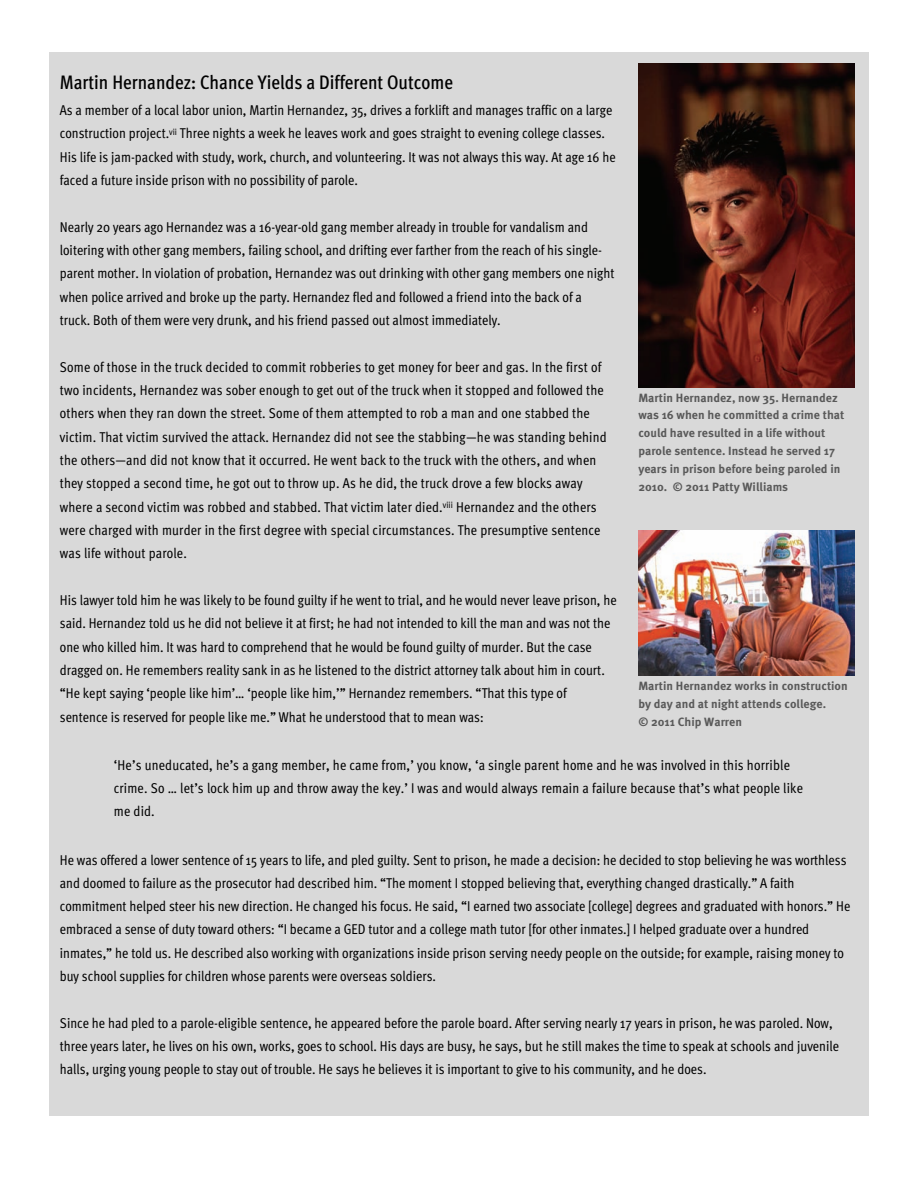
<style>
.page{position:relative;width:918px;height:1188px;background:#fff}
.page>*{position:absolute;margin:0;border:0;box-sizing:border-box;transform-origin:0 0}
.t1{font:500 condensed 19.5px "Meta Pro";color:#000}
.t2{font:condensed 14.25px/23.2px "Meta Pro";color:#000}
.t3{font:700 12px/17.9px "Meta Pro";color:#595959}
</style>
<div class="page">
<div style="left:49px;top:52px;width:820px;height:1064px;background:#d9d9d9"></div>
<img style="left:638px;top:63px;width:216px;height:325px">
<img style="left:638px;top:531px;width:216px;height:145px">
<h1 class="t1" style="left:60px;top:75px;width:395px">Martin Hernandez: Chance Yields a Different Outcome</h1>
<p class="t2" style="left:60px;top:100px;width:557px">As a member of a local labor union, Martin Hernandez, 35, drives a forklift and manages traffic on a large construction project.<sup>vii</sup> Three nights a week he leaves work and goes straight to evening college classes.<br>His life is jam-packed with study, work, church, and volunteering. It was not always this way. At age 16 he faced a future inside prison with no possibility of parole.</p>
<p class="t2" style="left:60px;top:216px;width:556px">Nearly 20 years ago Hernandez was a 16-year-old gang member already in trouble for vandalism and loitering with other gang members, failing school, and drifting ever farther from the reach of his single&shy;parent mother. In violation of probation, Hernandez was out drinking with other gang members one night when police arrived and broke up the party. Hernandez fled and followed a friend into the back of a truck. Both of them were very drunk, and his friend passed out almost immediately.</p>
<p class="t2" style="left:60px;top:356px;width:548px">Some of those in the truck decided to commit robberies to get money for beer and gas. In the first of two incidents, Hernandez was sober enough to get out of the truck when it stopped and followed the others when they ran down the street. Some of them attempted to rob a man and one stabbed the victim. That victim survived the attack. Hernandez did not see the stabbing—he was standing behind the others—and did not know that it occurred. He went back to the truck with the others, and when they stopped a second time, he got out to throw up. As he did, the truck drove a few blocks away where a second victim was robbed and stabbed. That victim later died.<sup>viii</sup> Hernandez and the others were charged with murder in the first degree with special circumstances. The presumptive sentence was life without parole.</p>
<p class="t2" style="left:60px;top:589px;width:558px">His lawyer told him he was likely to be found guilty if he went to trial, and he would never leave prison, he said. Hernandez told us he did not believe it at first; he had not intended to kill the man and was not the one who killed him. It was hard to comprehend that he would be found guilty of murder. But the case dragged on. He remembers reality sank in as he listened to the district attorney talk about him in court. “He kept saying ‘people like him’… ‘people like him,’” Hernandez remembers. “That this type of sentence is reserved for people like me.” What he understood that to mean was:</p>
<p class="t2" style="left:114px;top:754px;width:691px">‘He’s uneducated, he’s a gang member, he came from,’ you know, ‘a single parent home and he was involved in this horrible crime. So … let’s lock him up and throw away the key.’ I was and would always remain a failure because that’s what people like me did.</p>
<p class="t2" style="left:60px;top:849px;width:792px">He was offered a lower sentence of 15 years to life, and pled guilty. Sent to prison, he made a decision: he decided to stop believing he was worthless and doomed to failure as the prosecutor had described him. “The moment I stopped believing that, everything changed drastically.” A faith commitment helped steer his new direction. He changed his focus. He said, “I earned two associate [college] degrees and graduated with honors.” He embraced a sense of duty toward others: “I became a GED tutor and a college math tutor [for other inmates.] I helped graduate over a hundred inmates,” he told us. He described also working with organizations inside prison serving needy people on the outside; for example, raising money to buy school supplies for children whose parents were overseas soldiers.</p>
<p class="t2" style="left:60px;top:1012px;width:781px">Since he had pled to a parole-eligible sentence, he appeared before the parole board. After serving nearly 17 years in prison, he was paroled. Now, three years later, he lives on his own, works, goes to school. His days are busy, he says, but he still makes the time to speak at schools and juvenile halls, urging young people to stay out of trouble. He says he believes it is important to give to his community, and he does.</p>
<p class="t3" style="left:638px;top:389px;width:207px">Martin Hernandez, now 35. Hernandez was 16 when he committed a crime that could have resulted in a life without parole sentence. Instead he served 17 years in prison before being paroled in 2010. © 2011 Patty Williams</p>
<p class="t3" style="left:638px;top:678px;width:211px">Martin Hernandez works in construction by day and at night attends college.<br>© 2011 Chip Warren</p>
</div>
